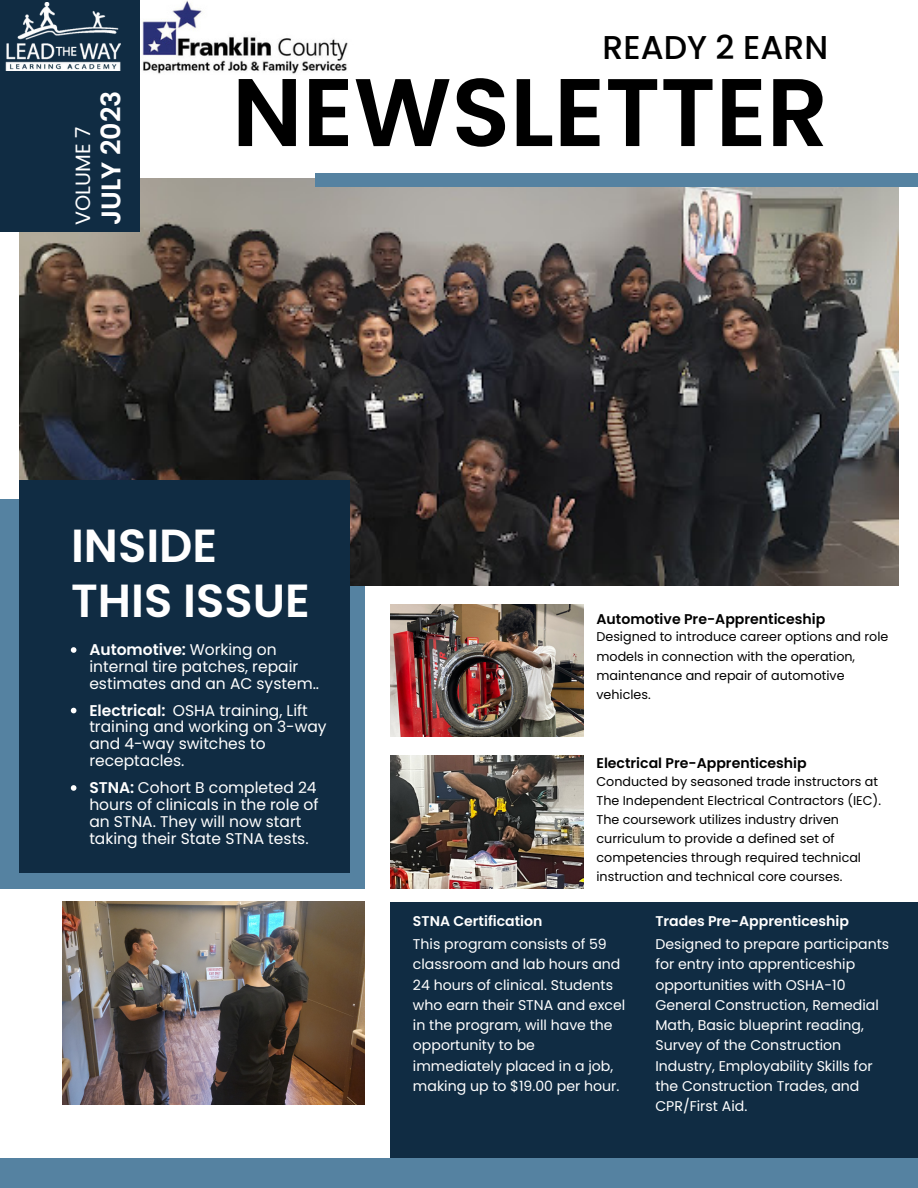
<style>
.page{position:relative;width:918px;height:1188px;background:#fff}
.page>*{position:absolute;margin:0;border:0;box-sizing:border-box;transform-origin:0 0}
.t1{font:600 95.85px "Poppins";color:#000}
.t2{font:600 46.35px/54.9px "Poppins";color:#fff}
.t3{font:500 33px "Poppins";color:#000}
.t4{font:600 26.85px "Poppins";color:#fff}
.t5{font:20.7px "Poppins";color:#fff}
.t6{font:15.45px/16.8px "Poppins";color:#fff}
.t7{font:14.1px/20.2px "Poppins";color:#fff}
.t8{font:600 14.1px "Poppins";color:#000}
.t9{font:600 14.1px "Poppins";color:#fff}
.t10{font:12.75px/19px "Poppins";color:#000}
.s1{font-weight:600}
</style>
<div class="page">
<div style="left:0;top:499px;width:365px;height:390px;background:#5582a1"></div>
<img style="left:20px;top:178px;width:878px;height:407px">
<div style="left:315px;top:173px;width:603px;height:13px;background:#5582a1"></div>
<div style="left:0;top:0;width:140px;height:231px;background:#102c43"></div>
<div style="left:20px;top:481px;width:330px;height:392px;background:#102c43"></div>
<img style="left:390px;top:604px;width:194px;height:133px">
<img style="left:390px;top:755px;width:194px;height:133px">
<img style="left:63px;top:902px;width:301px;height:202px">
<div style="left:390px;top:902px;width:528px;height:286px;background:#102c43"></div>
<div style="left:0;top:1158px;width:918px;height:30px;background:#5582a1"></div>
<img style="left:142px;top:0;width:206px;height:74px">
<img style="left:6px;top:3px;width:115px;height:67px">
<svg style="left:71px;top:647px;width:5px;height:6px"></svg>
<svg style="left:71px;top:708px;width:5px;height:5px"></svg>
<svg style="left:71px;top:785px;width:5px;height:6px"></svg>
<p class="t5" style="left:68px;top:225px;width:100px;rotate:-90deg">VOLUME 7</p>
<p class="t4" style="left:92px;top:225px;width:136px;rotate:-90deg">JULY 2023</p>
<p class="t3" style="left:603px;top:24px;width:227px">READY 2 EARN</p>
<p class="t1" style="left:232px;top:45px;width:598px">NEWSLETTER</p>
<p class="t2" style="left:71px;top:518px;width:240px">INSIDE<br>THIS ISSUE</p>
<p class="t6" style="left:89px;top:641px;width:231px"><span class="s1">Automotive:</span> Working on internal tire patches, repair estimates and an AC system..</p>
<p class="t6" style="left:89px;top:702px;width:239px"><span class="s1">Electrical:</span> OSHA training, Lift training and working on 3-way and 4-way switches to receptacles.</p>
<p class="t6" style="left:89px;top:779px;width:231px"><span class="s1">STNA:</span> Cohort B completed 24 hours of clinicals in the role of an STNA. They will now start taking their State STNA tests.</p>
<p class="t8" style="left:596px;top:609px;width:230px">Automotive Pre-Apprenticeship</p>
<p class="t9" style="left:413px;top:911px;width:131px">STNA Certification</p>
<p class="t10" style="left:596px;top:627px;width:293px">Designed to introduce career options and role models in connection with the operation, maintenance and repair of automotive vehicles.</p>
<p class="t8" style="left:596px;top:754px;width:212px">Electrical Pre-Apprenticeship</p>
<p class="t10" style="left:596px;top:772px;width:286px">Conducted by seasoned trade instructors at The Independent Electrical Contractors (IEC).<br>The coursework utilizes industry driven curriculum to provide a defined set of competencies through required technical instruction and technical core courses.</p>
<p class="t9" style="left:655px;top:911px;width:195px">Trades Pre-Apprenticeship</p>
<p class="t7" style="left:413px;top:934px;width:214px">This program consists of 59 classroom and lab hours and<br>24 hours of clinical. Students who earn their STNA and excel in the program, will have the opportunity to be immediately placed in a job, making up to $19.00 per hour.</p>
<p class="t7" style="left:655px;top:934px;width:235px">Designed to prepare participants for entry into apprenticeship opportunities with OSHA-10<br>General Construction, Remedial<br>Math, Basic blueprint reading,<br>Survey of the Construction<br>Industry, Employability Skills for the Construction Trades, and<br>CPR/First Aid.</p>
</div>
